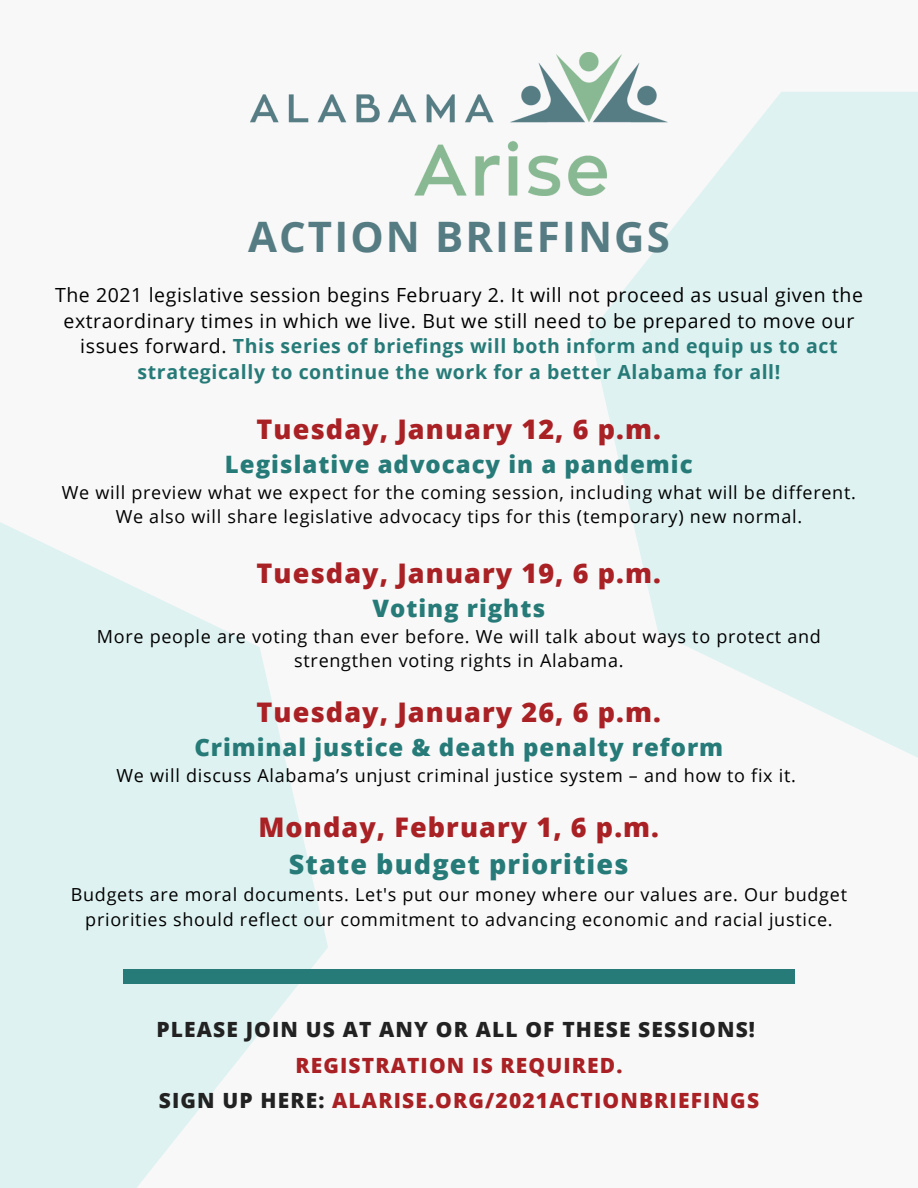
<style>
.page{position:relative;width:918px;height:1188px;background:#f8f8f8}
.page>*{position:absolute;margin:0;border:0;box-sizing:border-box;transform-origin:0 0}
.t1{font:700 42px "Open Sans";letter-spacing:.05em;color:#567c83}
.t2{font:800 27px "Open Sans";letter-spacing:.04em;color:#a92124}
.t3{font:800 27px "Open Sans";letter-spacing:.04em;color:#267b78}
.t4{font:800 24px "Open Sans";letter-spacing:.04em;color:#267b78}
.t5{font:800 21px/35.2px "Open Sans";letter-spacing:.055em;color:#a92124;text-align:center}
.t6{font:800 21px "Open Sans";letter-spacing:.055em;color:#222}
.t7{font:19.5px/25.8px "Open Sans";letter-spacing:.03em;color:#000;text-align:center}
.t8{font:18px/24.8px "Open Sans";letter-spacing:.04em;color:#000;text-align:center}
.s1{font-weight:700;color:#267b78}
.s2{color:#222}
</style>
<div class="page">
<svg style="left:0;top:522px;width:328px;height:666px;fill:#def2f1"></svg>
<div style="left:123px;top:969px;width:672px;height:15px;background:#267b78"></div>
<svg style="left:590px;top:92px;width:328px;height:666px;fill:#def2f1"></svg>
<img style="left:250px;top:53px;width:418px;height:143px">
<h1 class="t1" style="left:248px;top:208px;width:423px">ACTION BRIEFINGS</h1>
<p class="t7" style="left:55px;top:281px;width:809px">The 2021 legislative session begins February 2. It will not proceed as usual given the extraordinary times in which we live. But we still need to be prepared to move our issues forward. <span class="s1">This series of briefings will both inform and equip us to act strategically to continue the work for a better Alabama for all!</span></p>
<h2 class="t2" style="left:256px;top:410px;width:406px">Tuesday, January 12, 6 p.m.</h2>
<h3 class="t4" style="left:225px;top:447px;width:469px">Legislative advocacy in a pandemic</h3>
<p class="t8" style="left:62px;top:479px;width:795px">We will preview what we expect for the coming session, including what will be different.<br>We also will share legislative advocacy tips for this (temporary) new normal.</p>
<h2 class="t2" style="left:256px;top:554px;width:406px">Tuesday, January 19, 6 p.m.</h2>
<h3 class="t4" style="left:372px;top:591px;width:174px">Voting rights</h3>
<p class="t8" style="left:97px;top:623px;width:726px">More people are voting than ever before. We will talk about ways to protect and strengthen voting rights in Alabama.</p>
<h2 class="t2" style="left:256px;top:694px;width:406px">Tuesday, January 26, 6 p.m.</h2>
<h3 class="t4" style="left:194px;top:731px;width:530px">Criminal justice &amp; death penalty reform</h3>
<p class="t8" style="left:116px;top:763px;width:681px">We will discuss Alabama’s unjust criminal justice system – and how to fix it.</p>
<h2 class="t2" style="left:258px;top:808px;width:402px">Monday, February 1, 6 p.m.</h2>
<h2 class="t3" style="left:289px;top:845px;width:341px">State budget priorities</h2>
<p class="t8" style="left:71px;top:882px;width:778px">Budgets are moral documents. Let's put our money where our values are. Our budget priorities should reflect our commitment to advancing economic and racial justice.</p>
<p class="t6" style="left:156px;top:1015px;width:600px">PLEASE JOIN US AT ANY OR ALL OF THESE SESSIONS!</p>
<p class="t5" style="left:159px;top:1047px;width:602px">REGISTRATION IS REQUIRED.<br><span class="s2">SIGN UP HERE:</span> ALARISE.ORG/2021ACTIONBRIEFINGS</p>
</div>
